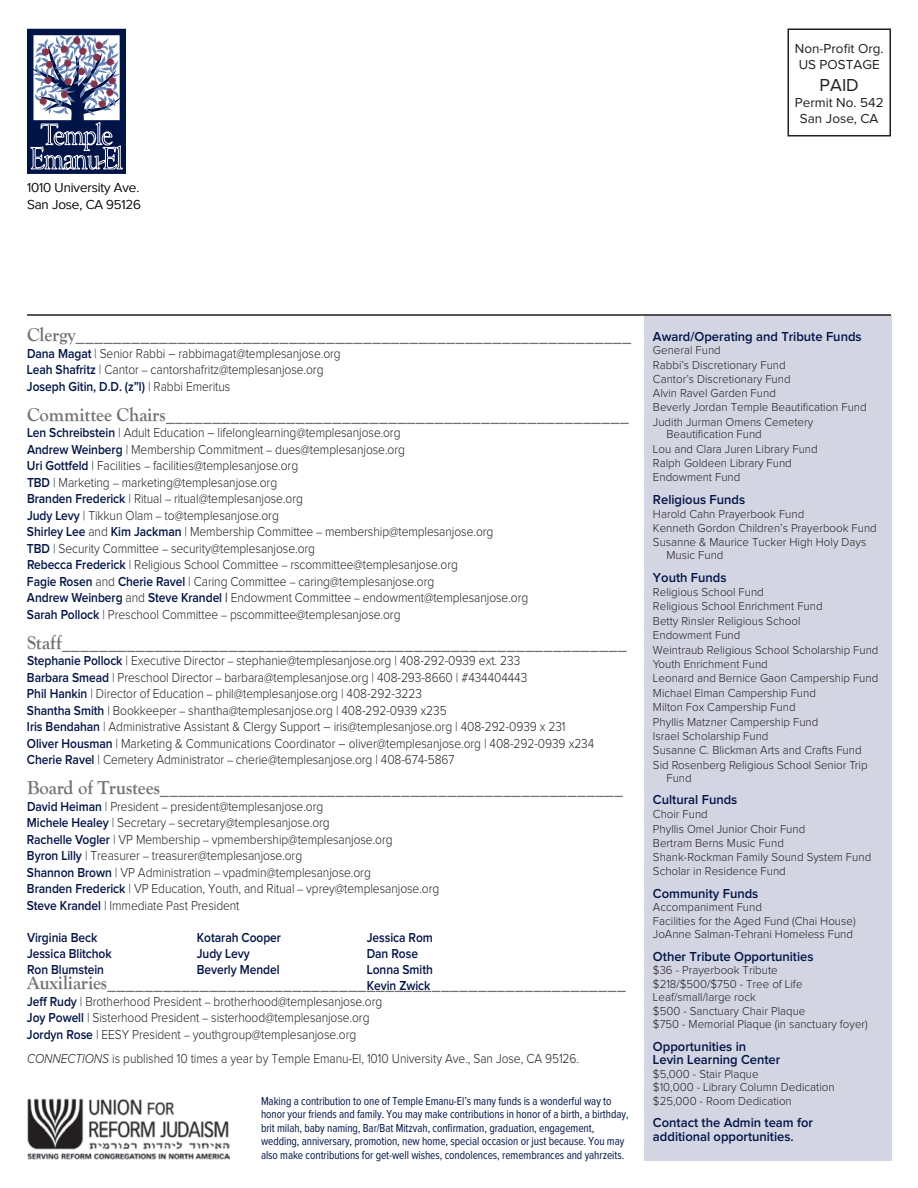
<style>
.page{position:relative;width:918px;height:1188px;background:#fff}
.page>*{position:absolute;margin:0;border:0;box-sizing:border-box;transform-origin:0 0}
.t1{font:700 19.5px "Goudy Old Style T";letter-spacing:-.005em;color:#717275;scale:.96 1}
.t2{font:18px "Proxima Nova";color:#231f20}
.t3{font:300 13.5px/16.5px "Proxima Nova";letter-spacing:-.005em;color:#231f20;scale:.89 1}
.t4{font:600 13.5px/13.5px "Proxima Nova";color:#001447;scale:.96 1}
.t5{font:600 13.5px/16px "Proxima Nova";color:#001447;scale:.89 1}
.t6{font:13.5px/16.2px "Proxima Nova";color:#231f20}
.t7{font:300 13.5px/16.5px "Proxima Nova";letter-spacing:-.005em;color:#231f20}
.t8{font:300 12px/14.2px "Proxima Nova";color:#231f20;scale:.96 1}
.t9{font:12px/13.5px "Proxima Nova Cond";letter-spacing:-.005em;color:#001447;scale:.94 1}
.s1{font-weight:600;color:#001447}
.s2{font-size:12px}
.s3{font-weight:600}
.s4{font-style:italic}
</style>
<div class="page">
<div style="left:788px;top:28px;width:103px;height:108px;border:2px solid #231f20"></div>
<svg style="left:27px;top:29px;width:99px;height:145px"></svg>
<div style="left:644px;top:315px;width:247px;height:846px;background:#d3d5e2"></div>
<img style="left:27px;top:1098px;width:202px;height:62px">
<hr style="left:27px;top:314px;width:864px;height:2px;background:#231f20">
<p class="t7" style="left:27px;top:180px;width:116px">1010 University Ave.<br>San Jose, CA 95126</p>
<p class="t6" style="left:795px;top:41px;width:90px">Non-Profit Org.<br>US POSTAGE</p>
<h2 class="t2" style="left:820px;top:76px;width:41px">PAID</h2>
<p class="t6" style="left:795px;top:95px;width:90px;text-align:center">Permit No. 542<br>San Jose, CA</p>
<h1 class="t1" style="left:27px;top:324px;width:631px">Clergy____________________________________________________________</h1>
<p class="t3" style="left:27px;top:346px;width:354px"><span class="s1">Dana Magat</span> | Senior Rabbi – rabbimagat@templesanjose.org<br><span class="s1">Leah Shafritz</span> | Cantor <span class="s2">–</span> cantorshafritz@templesanjose.org<br><span class="s1">Joseph Gitin, D.D. (z”l)</span> | Rabbi Emeritus</p>
<h1 class="t1" style="left:27px;top:404px;width:629px">Committee Chairs__________________________________________________</h1>
<p class="t3" style="left:27px;top:425px;width:565px"><span class="s1">Len Schreibstein</span> | Adult Education – lifelonglearning@templesanjose.org<br><span class="s1">Andrew Weinberg</span> | Membership Commitment <span class="s2">–</span> dues@templesanjose.org<br><span class="s1">Uri Gottfeld</span> | Facilities <span class="s2">–</span> facilities@templesanjose.org<br><span class="s1">TBD</span> | Marketing <span class="s2">–</span> marketing@templesanjose.org<br><span class="s1">Branden Frederick</span> | Ritual <span class="s2">–</span> ritual@templesanjose.org<br><span class="s1">Judy Levy</span> | Tikkun Olam <span class="s2">–</span> to@templesanjose.org<br><span class="s1">Shirley Lee</span> and <span class="s1">Kim Jackman</span> | Membership Committee <span class="s2">–</span> membership@templesanjose.org<br><span class="s1">TBD</span> | Security Committee <span class="s2">–</span> security@templesanjose.org<br><span class="s1">Rebecca Frederick</span> | Religious School Committee <span class="s2">–</span> rscommittee@templesanjose.org<br><span class="s1">Fagie Rosen</span> and <span class="s1">Cherie Ravel</span> | Caring Committee <span class="s2">–</span> caring@templesanjose.org<br><span class="s1">Andrew Weinberg</span> and <span class="s1">Steve Krandel</span> <span class="s3">|</span> Endowment Committee <span class="s2">–</span> endowment@templesanjose.org <span class="s1">Sarah Pollock</span> | Preschool Committee <span class="s2">–</span> pscommittee@templesanjose.org</p>
<h1 class="t1" style="left:27px;top:632px;width:627px">Staff_____________________________________________________________</h1>
<p class="t3" style="left:27px;top:653px;width:639px"><span class="s1">Stephanie Pollock</span> | Executive Director <span class="s2">–</span> stephanie@templesanjose.org | 408-292-0939 ext. 233<br><span class="s1">Barbara Smead</span> | Preschool Director <span class="s2">–</span> barbara@templesanjose.org | 408-293-8660 | #434404443<br><span class="s1">Phil Hankin</span> | Director of Education <span class="s2">–</span> phil@templesanjose.org | 408-292-3223<br><span class="s1">Shantha Smith</span> | Bookkeeper <span class="s2">–</span> shantha@templesanjose.org | 408-292-0939 x235<br><span class="s1">Iris Bendahan</span> | Administrative Assistant &amp; Clergy Support – iris@templesanjose.org | 408-292-0939 x 231<br><span class="s1">Oliver Housman</span> | Marketing &amp; Communications Coordinator – oliver@templesanjose.org | 408-292-0939 x234<br><span class="s1">Cherie Ravel</span> | Cemetery Administrator <span class="s2">–</span> cherie@templesanjose.org | 408-674-5867</p>
<h1 class="t1" style="left:27px;top:777px;width:623px">Board of Trustees__________________________________________________</h1>
<p class="t3" style="left:27px;top:799px;width:465px"><span class="s1">David Heiman</span> | President <span class="s2">–</span> president@templesanjose.org<br><span class="s1">Michele Healey</span> | Secretary <span class="s2">–</span> secretary@templesanjose.org<br><span class="s1">Rachelle Vogler</span> | VP Membership <span class="s2">–</span> vpmembership@templesanjose.org<br><span class="s1">Byron Lilly</span> | Treasurer <span class="s2">–</span> treasurer@templesanjose.org<br><span class="s1">Shannon Brown</span> | VP Administration <span class="s2">–</span> vpadmin@templesanjose.org<br><span class="s1">Branden Frederick</span> | VP Education, Youth, and Ritual <span class="s2">–</span> vprey@templesanjose.org <span class="s1">Steve Krandel</span> | Immediate Past President</p>
<p class="t5" style="left:27px;top:930px;width:97px">Virginia Beck<br>Jessica Blitchok<br>Ron Blumstein</p>
<p class="t5" style="left:197px;top:930px;width:96px">Kotarah Cooper<br>Judy Levy<br>Beverly Mendel</p>
<p class="t5" style="left:367px;top:930px;width:76px">Jessica Rom<br>Dan Rose<br>Lonna Smith<br>Kevin Zwick</p>
<h1 class="t1" style="left:27px;top:972px;width:626px">Auxiliaries________________________________________________________</h1>
<p class="t3" style="left:27px;top:994px;width:401px"><span class="s1">Jeff Rudy</span> | Brotherhood President <span class="s2">–</span> brotherhood@templesanjose.org<br><span class="s1">Joy Powell</span> | Sisterhood President <span class="s2">–</span> sisterhood@templesanjose.org<br><span class="s1">Jordyn Rose</span> | EESY President <span class="s2">–</span> youthgroup@templesanjose.org</p>
<p class="t3" style="left:27px;top:1051px;width:622px"><span class="s4">CONNECTIONS</span> is published 10 times a year by Temple Emanu-El, 1010 University Ave., San Jose, CA 95126.</p>
<p class="t9" style="left:261px;top:1095px;width:393px">Making a contribution to one of Temple Emanu-El’s many funds is a wonderful way to honor your friends and family. You may make contributions in honor of a birth, a birthday, brit milah, baby naming, Bar/Bat Mitzvah, confirmation, graduation, engagement, wedding, anniversary, promotion, new home, special occasion or just because. You may also make contributions for get-well wishes, condolences, remembrances and yahrzeits.</p>
<p class="t4" style="left:653px;top:330px;width:219px">Award/Operating and Tribute Funds</p>
<p class="t8" style="left:653px;top:344px;width:224px">General Fund<br>Rabbi’s Discretionary Fund<br>Cantor’s Discretionary Fund<br>Alvin Ravel Garden Fund<br>Beverly Jordan Temple Beautification Fund<br>Judith Jurman Omens Cemetery</p>
<p class="t8" style="left:653px;top:428px;width:173px;text-indent:14px">Beautification Fund<br>Lou and Clara Juren Library Fund<br>Ralph Goldeen Library Fund<br>Endowment Fund</p>
<p class="t4" style="left:653px;top:493px;width:98px">Religious Funds</p>
<p class="t8" style="left:653px;top:507px;width:235px">Harold Cahn Prayerbook Fund<br>Kenneth Gordon Children’s Prayerbook Fund<br>Susanne &amp; Maurice Tucker High Holy Days</p>
<p class="t8" style="left:667px;top:548px;width:61px">Music Fund</p>
<p class="t4" style="left:653px;top:571px;width:78px">Youth Funds</p>
<p class="t8" style="left:653px;top:585px;width:236px">Religious School Fund<br>Religious School Enrichment Fund<br>Betty Rinsler Religious School<br>Endowment Fund<br>Weintraub Religious School Scholarship Fund<br>Youth Enrichment Fund<br>Leonard and Bernice Gaon Campership Fund<br>Michael Elman Campership Fund<br>Milton Fox Campership Fund<br>Phyllis Matzner Campership Fund<br>Israel Scholarship Fund<br>Susanne C. Blickman Arts and Crafts Fund<br>Sid Rosenberg Religious School Senior Trip</p>
<p class="t8" style="left:667px;top:771px;width:28px">Fund</p>
<p class="t4" style="left:653px;top:794px;width:89px">Cultural Funds</p>
<p class="t8" style="left:653px;top:808px;width:229px">Choir Fund<br>Phyllis Omel Junior Choir Fund<br>Bertram Berns Music Fund<br>Shank-Rockman Family Sound System Fund<br>Scholar in Residence Fund</p>
<p class="t4" style="left:653px;top:887px;width:111px">Community Funds</p>
<p class="t8" style="left:653px;top:901px;width:213px;line-height:13.5px">Accompaniment Fund<br>Facilities for the Aged Fund (Chai House)<br>JoAnne Salman-Tehrani Homeless Fund</p>
<p class="t4" style="left:653px;top:950px;width:169px">Other Tribute Opportunities</p>
<p class="t8" style="left:653px;top:964px;width:225px;line-height:13.5px">$36 - Prayerbook Tribute<br>$218/$500/$750 - Tree of Life<br>Leaf/small/large rock<br>$500 - Sanctuary Chair Plaque<br>$750 - Memorial Plaque (in sanctuary foyer)</p>
<p class="t4" style="left:653px;top:1040px;width:134px">Opportunities in<br>Levin Learning Center</p>
<p class="t8" style="left:653px;top:1068px;width:191px;line-height:13.5px">$5,000 - Stair Plaque<br>$10,000 - Library Column Dedication $25,000 - Room Dedication</p>
<p class="t4" style="left:653px;top:1117px;width:168px">Contact the Admin team for additional opportunities.</p>
</div>
